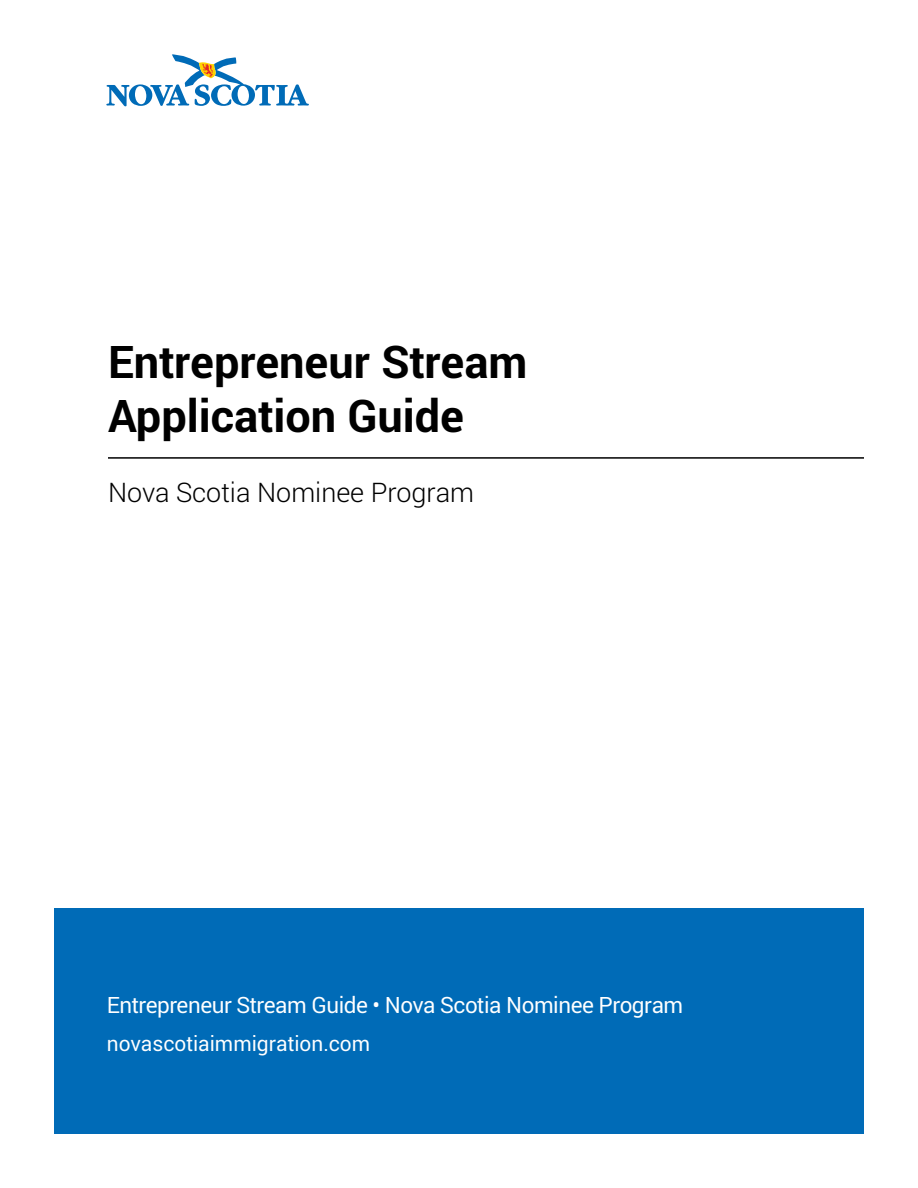
<style>
.page{position:relative;width:918px;height:1188px;background:#fff}
.page>*{position:absolute;margin:0;border:0;box-sizing:border-box;transform-origin:0 0}
.t1{font:700 45px/54px "Roboto";color:#000}
.t2{font:300 27px "Roboto";color:#000}
.Body{font:22.5px "Roboto";letter-spacing:-.02em;color:#fff}
.Body-2{font:21px "Roboto";color:#fff}
</style>
<div class="page">
<div style="left:54px;top:908px;width:810px;height:226px;background:#006bb7"></div>
<svg style="left:106px;top:54px;width:203px;height:52px"></svg>
<hr style="left:108px;top:457px;width:756px;height:2px;background:#000">
<p class="t1" style="left:108px;top:334px;width:421px">Entrepreneur Stream<br>Application Guide</p>
<p class="t2" style="left:108px;top:474px;width:368px">Nova Scotia Nominee Program</p>
<p class="Body" style="left:107px;top:989px;width:578px">Entrepreneur Stream Guide • Nova Scotia Nominee Program</p>
<p class="Body-2" style="left:107px;top:1029px;width:265px">novascotiaimmigration.com</p>
</div>
